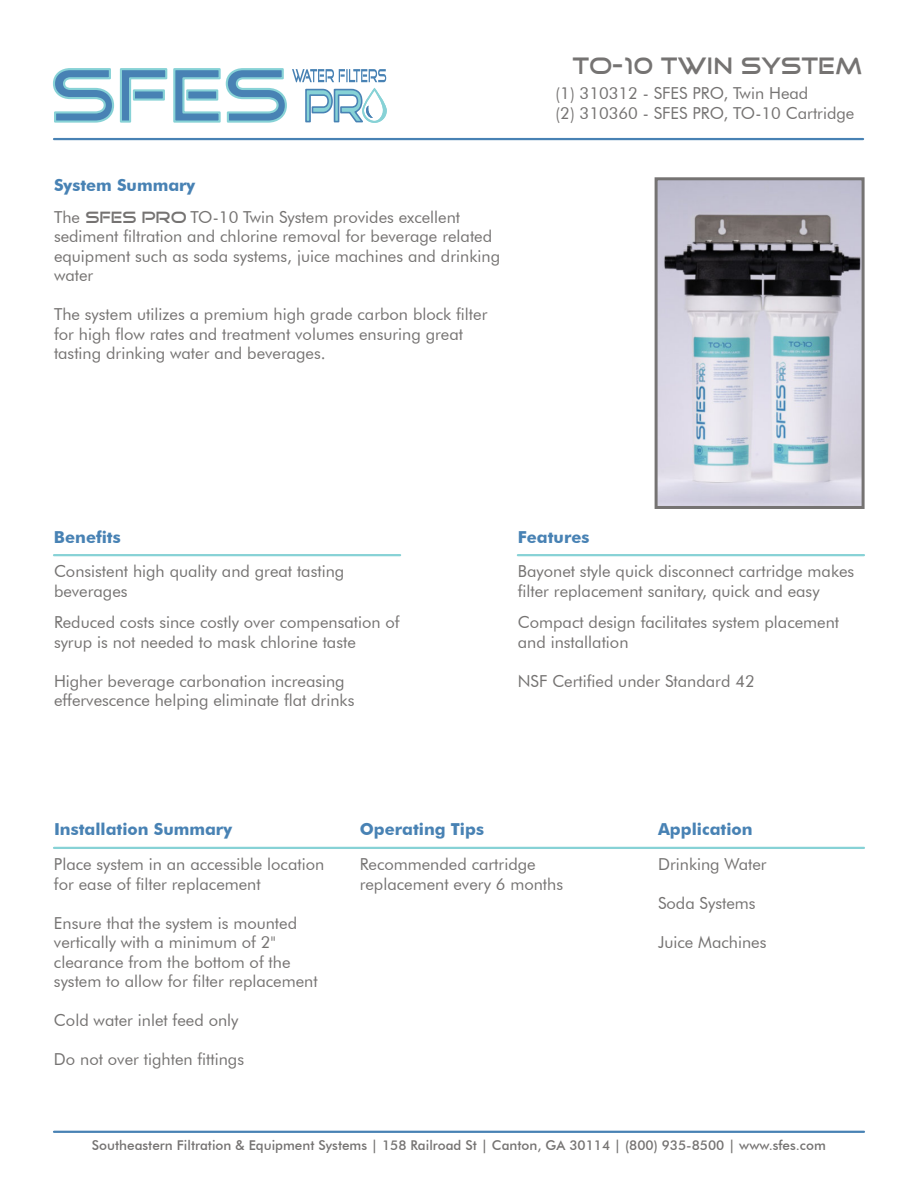
<style>
.page{position:relative;width:918px;height:1188px;background:#fff}
.page>*{position:absolute;margin:0;border:0;box-sizing:border-box;transform-origin:0 0}
.t1{font:24px "Good Times";color:#757372}
.t2{font:16.5px/19.5px "Futura BT";color:#757372}
.t3{font:700 16.5px "Futura BT";color:#4882b4}
.t4{font:500 13.5px "Futura BT";color:#757372}
.s1{font-weight:700;color:#4882b4}
.s2{font-family:"Good Times"}
</style>
<div class="page">
<img style="left:659px;top:181px;width:202px;height:324px">
<hr style="left:54px;top:138px;width:809px;height:2px;background:#4882b4">
<hr style="left:54px;top:847px;width:810px;height:2px;background:#87d2d6">
<hr style="left:518px;top:554px;width:346px;height:2px;background:#87d2d6">
<hr style="left:54px;top:554px;width:346px;height:2px;background:#87d2d6">
<hr style="left:54px;top:1131px;width:810px;height:2px;background:#4882b4">
<div style="left:655px;top:177px;width:210px;height:332px;border:3px solid #757372"></div>
<svg style="left:53px;top:68px;width:334px;height:55px"></svg>
<p class="t2" style="left:54px;top:171px;width:408px;line-height:31.5px"><span class="s1">System Summary<br></span>The <span class="s2">SFES PRO</span> TO-10 Twin System provides excellent</p>
<p class="t2" style="left:54px;top:228px;width:448px">sediment filtration and chlorine removal for beverage related equipment such as soda systems, juice machines and drinking water</p>
<p class="t2" style="left:54px;top:306px;width:435px">The system utilizes a premium high grade carbon block filter for high flow rates and treatment volumes ensuring great tasting drinking water and beverages.</p>
<h1 class="t1" style="left:572px;top:58px;width:292px">TO-10 TWIN SYSTEM</h1>
<p class="t2" style="left:556px;top:85px;width:300px">(1) 310312 - SFES PRO, Twin Head<br>(2) 310360 - SFES PRO, TO-10 Cartridge</p>
<p class="t3" style="left:54px;top:530px;width:68px">Benefits</p>
<p class="t3" style="left:518px;top:530px;width:73px">Features</p>
<p class="t2" style="left:54px;top:563px;width:292px">Consistent high quality and great tasting beverages</p>
<p class="t2" style="left:54px;top:614px;width:347px">Reduced costs since costly over compensation of syrup is not needed to mask chlorine taste</p>
<p class="t2" style="left:54px;top:673px;width:302px">Higher beverage carbonation increasing effervescence helping eliminate flat drinks</p>
<p class="t2" style="left:518px;top:563px;width:338px">Bayonet style quick disconnect cartridge makes filter replacement sanitary, quick and easy</p>
<p class="t2" style="left:518px;top:614px;width:323px">Compact design facilitates system placement and installation</p>
<p class="t2" style="left:518px;top:673px;width:238px">NSF Certified under Standard 42</p>
<p class="t3" style="left:54px;top:823px;width:180px">Installation Summary</p>
<p class="t3" style="left:360px;top:823px;width:126px">Operating Tips</p>
<p class="t3" style="left:658px;top:823px;width:96px">Application</p>
<p class="t2" style="left:54px;top:856px;width:272px">Place system in an accessible location for ease of filter replacement</p>
<p class="t2" style="left:54px;top:915px;width:265px">Ensure that the system is mounted vertically with a minimum of 2" clearance from the bottom of the system to allow for filter replacement</p>
<p class="t2" style="left:54px;top:1012px;width:186px">Cold water inlet feed only</p>
<p class="t2" style="left:54px;top:1051px;width:192px">Do not over tighten fittings</p>
<p class="t2" style="left:360px;top:856px;width:205px">Recommended cartridge replacement every 6 months</p>
<p class="t2" style="left:658px;top:856px;width:110px">Drinking Water</p>
<p class="t2" style="left:658px;top:895px;width:99px">Soda Systems</p>
<p class="t2" style="left:658px;top:934px;width:110px">Juice Machines</p>
<p class="t4" style="left:92px;top:1140px;width:735px">Southeastern Filtration &amp; Equipment Systems | 158 Railroad St | Canton, GA 30114 | (800) 935-8500 | www.sfes.com</p>
</div>
